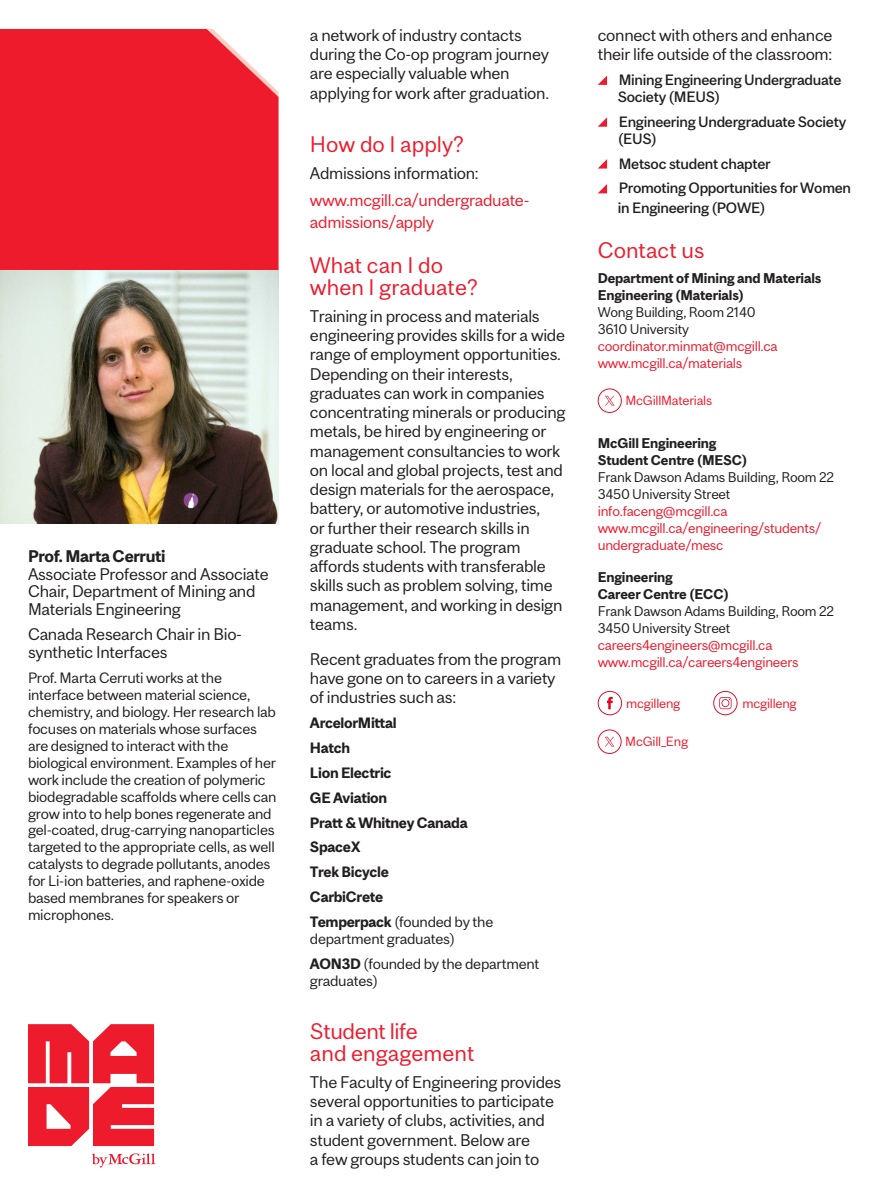
<style>
.page{position:relative;width:882px;height:1197px;background:#fff}
.page>*{position:absolute;margin:0;border:0;box-sizing:border-box;transform-origin:0 0}
.Pagination{font:21px/21.7px "Mc Gill Sans";color:#ee1b2d}
.Pagination-2{font:15.75px/19.2px "Mc Gill Sans";letter-spacing:-.02em;color:#231f20}
.Pagination-3{font:15.75px/21.7px "Mc Gill Sans";letter-spacing:-.02em;color:#ee1b2d}
.Pagination-4{font:14px/17px "Mc Gill Sans";letter-spacing:-.02em;color:#231f20}
.Pagination-5{font:500 14px "Mc Gill Sans";letter-spacing:-.02em;color:#231f20}
.Pagination-6{font:700 14px "Mc Gill Sans";letter-spacing:-.02em;color:#231f20}
.Pagination-7{font:13.12px/17px "Mc Gill Sans";letter-spacing:-.02em;color:#ee1b2d}
.Pagination-8{font:13.12px "Mc Gill Sans";letter-spacing:-.02em;color:#231f20}
.Pagination-9{font:700 13.12px/17px "Mc Gill Sans";letter-spacing:-.01em;color:#231f20}
.t1{font:12.42px "Mc Gill Sans";letter-spacing:-.02em;color:#ee1b2d}
.s1{font-weight:700}
</style>
<div class="page">
<svg style="left:598px;top:76px;width:9px;height:9px"></svg>
<svg style="left:598px;top:117px;width:9px;height:10px"></svg>
<svg style="left:598px;top:159px;width:9px;height:10px"></svg>
<svg style="left:598px;top:184px;width:9px;height:9px"></svg>
<svg style="left:28px;top:1024px;width:126px;height:122px"></svg>
<svg style="left:92px;top:1153px;width:64px;height:15px"></svg>
<div style="left:0;top:29px;width:279px;height:241px;background:#ee1b2d"></div>
<svg style="left:207px;top:29px;width:72px;height:68px"></svg>
<img style="left:0;top:270px;width:278px;height:253px">
<svg style="left:598px;top:691px;width:24px;height:24px"></svg>
<svg style="left:713px;top:691px;width:25px;height:24px"></svg>
<svg style="left:598px;top:729px;width:24px;height:25px"></svg>
<svg style="left:598px;top:388px;width:24px;height:25px"></svg>
<p class="Pagination-2" style="left:28px;top:548px;width:242px;line-height:17.5px"><span class="s1">Prof. Marta Cerruti<br></span>Associate Professor and Associate<br>Chair, Department of Mining and<br>Materials Engineering</p>
<p class="Pagination-2" style="left:28px;top:626px;width:216px;line-height:17.5px">Canada Research Chair in Bio&shy;synthetic Interfaces</p>
<p class="Pagination-4" style="left:28px;top:669px;width:250px">Prof. Marta Cerruti works at the interface between material science, chemistry, and biology. Her research lab focuses on materials whose surfaces are designed to interact with the biological environment. Examples of her work include the creation of polymeric biodegradable scaffolds where cells can grow into to help bones regenerate and gel-coated, drug-carrying nanoparticles targeted to the appropriate cells, as well catalysts to degrade pollutants, anodes for Li-ion batteries, and raphene-oxide based membranes for speakers or microphones.</p>
<p class="Pagination-2" style="left:310px;top:25px;width:241px">a network of industry contacts during the Co-op program journey are especially valuable when applying for work after graduation.</p>
<p class="Pagination" style="left:310px;top:133px;width:156px">How do I apply?</p>
<p class="Pagination-2" style="left:310px;top:163px;width:170px">Admissions information:</p>
<p class="Pagination-3" style="left:310px;top:189px;width:221px">www.mcgill.ca/undergraduate&shy;admissions/apply</p>
<p class="Pagination" style="left:310px;top:254px;width:169px">What can I do when I graduate?</p>
<p class="Pagination-2" style="left:310px;top:306px;width:257px">Training in process and materials engineering provides skills for a wide range of employment opportunities.<br>Depending on their interests, graduates can work in companies concentrating minerals or producing metals, be hired by engineering or management consultancies to work on local and global projects, test and design materials for the aerospace, battery, or automotive industries,<br>or further their research skills in graduate school. The program affords students with transferable skills such as problem solving, time management, and working in design teams.</p>
<p class="Pagination-2" style="left:310px;top:649px;width:253px">Recent graduates from the program have gone on to careers in a variety of industries such as:</p>
<p class="Pagination-6" style="left:310px;top:714px;width:88px">ArcelorMittal</p>
<p class="Pagination-6" style="left:310px;top:739px;width:42px">Hatch</p>
<p class="Pagination-6" style="left:310px;top:764px;width:83px">Lion Electric</p>
<p class="Pagination-6" style="left:310px;top:789px;width:79px">GE Aviation</p>
<p class="Pagination-6" style="left:310px;top:814px;width:159px">Pratt &amp; Whitney Canada</p>
<p class="Pagination-6" style="left:310px;top:839px;width:52px">SpaceX</p>
<p class="Pagination-6" style="left:310px;top:863px;width:81px">Trek Bicycle</p>
<p class="Pagination-6" style="left:310px;top:888px;width:75px">CarbiCrete</p>
<p class="Pagination-4" style="left:310px;top:913px;width:185px"><span class="s1">Temperpack</span> (founded by the department graduates)</p>
<p class="Pagination-4" style="left:310px;top:955px;width:231px"><span class="s1">AON3D</span> (founded by the department graduates)</p>
<p class="Pagination" style="left:310px;top:1020px;width:166px">Student life<br>and engagement</p>
<p class="Pagination-2" style="left:310px;top:1072px;width:253px">The Faculty of Engineering provides several opportunities to participate in a variety of clubs, activities, and student government. Below are<br>a few groups students can join to</p>
<p class="Pagination-2" style="left:598px;top:25px;width:236px">connect with others and enhance their life outside of the classroom:</p>
<p class="Pagination-5" style="left:619px;top:71px;width:224px">Mining Engineering Undergraduate</p>
<p class="Pagination-5" style="left:618px;top:88px;width:104px">Society (MEUS)</p>
<p class="Pagination-5" style="left:619px;top:113px;width:229px">Engineering Undergraduate Society</p>
<p class="Pagination-5" style="left:618px;top:130px;width:41px">(EUS)</p>
<p class="Pagination-5" style="left:619px;top:155px;width:153px">Metsoc student chapter</p>
<p class="Pagination-5" style="left:619px;top:180px;width:234px">Promoting Opportunities for Women</p>
<p class="Pagination-5" style="left:618px;top:199px;width:149px">in Engineering (POWE)</p>
<p class="Pagination" style="left:598px;top:239px;width:108px">Contact us</p>
<p class="Pagination-9" style="left:598px;top:269px;width:225px">Department of Mining and Materials<br>Engineering (Materials)</p>
<p class="Pagination-8" style="left:598px;top:304px;width:159px">Wong Building, Room 2140</p>
<p class="Pagination-8" style="left:598px;top:321px;width:93px">3610 University</p>
<p class="Pagination-7" style="left:598px;top:337px;width:182px">coordinator.minmat@mcgill.ca</p>
<p class="Pagination-7" style="left:598px;top:354px;width:146px">www.mcgill.ca/materials</p>
<p class="t1" style="left:625px;top:392px;width:88px">McGillMaterials</p>
<p class="Pagination-9" style="left:598px;top:434px;width:151px">McGill Engineering<br>Student Centre (MESC)</p>
<p class="Pagination-8" style="left:598px;top:469px;width:238px">Frank Dawson Adams Building, Room 22</p>
<p class="Pagination-8" style="left:598px;top:486px;width:134px">3450 University Street</p>
<p class="Pagination-7" style="left:598px;top:502px;width:131px">info.faceng@mcgill.ca</p>
<p class="Pagination-7" style="left:598px;top:519px;width:225px">www.mcgill.ca/engineering/students/ undergraduate/mesc</p>
<p class="Pagination-9" style="left:598px;top:569px;width:133px">Engineering<br>Career Centre (ECC)</p>
<p class="Pagination-8" style="left:598px;top:603px;width:238px">Frank Dawson Adams Building, Room 22</p>
<p class="Pagination-8" style="left:598px;top:620px;width:134px">3450 University Street</p>
<p class="Pagination-7" style="left:598px;top:637px;width:176px">careers4engineers@mcgill.ca</p>
<p class="Pagination-7" style="left:598px;top:654px;width:202px">www.mcgill.ca/careers4engineers</p>
<p class="t1" style="left:626px;top:696px;width:56px">mcgilleng</p>
<p class="t1" style="left:743px;top:696px;width:56px">mcgilleng</p>
<p class="t1" style="left:625px;top:733px;width:64px">McGill_Eng</p>
</div>
